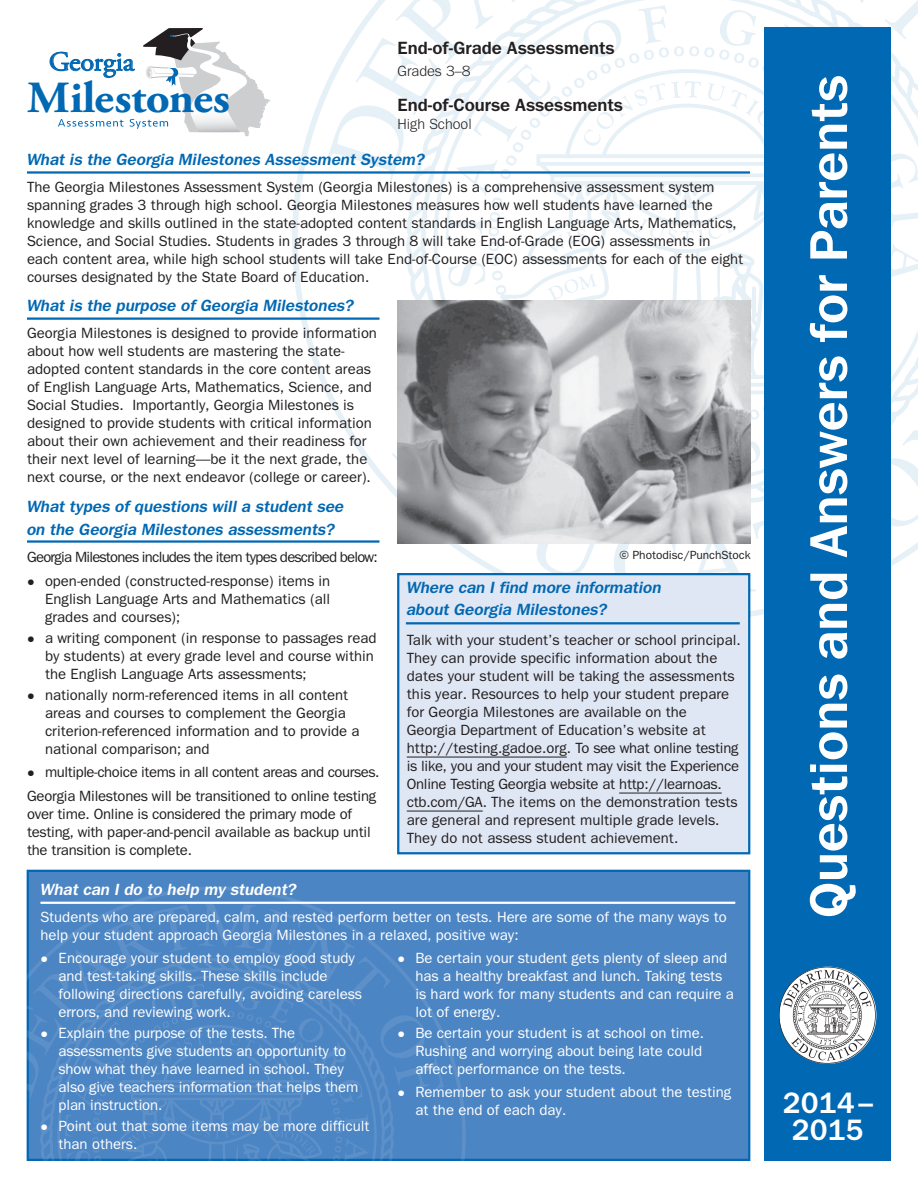
<style>
.page{position:relative;width:918px;height:1188px;background:#fff}
.page>*{position:absolute;margin:0;border:0;box-sizing:border-box;transform-origin:0 0}
.t1{font:700 54px "Tee Franklin";color:#fff}
.t2{font:700 44.4px "Adobe Garamond Pro";letter-spacing:-.01em;color:#0168b3;scale:1.05 1}
.t3{font:700 30px/27px "Tee Franklin";color:#fff;text-align:center}
.t4{font:26.85px "Adobe Garamond Pro";color:#0168b3;scale:1.05 1}
.t5{font:700 18px "Tee Franklin";color:#231f20}
.t6{font:italic 700 16.5px/21.6px "Tee Franklin";color:#0168b3}
.t7{font:italic 700 16.5px "Tee Franklin";color:#fff}
.t8{font:500 15px/18px "Tee Franklin";color:#231f20}
.t9{font:500 15px/18px "Tee Franklin";color:#fff}
.t10{font:500 15px "Tee Franklin";letter-spacing:-.05em;color:#231f20}
.t11{font:15px "Tee Franklin";color:#231f20}
.t12{font:500 12px "Tee Franklin";color:#231f20}
.s1{font-family:"Uni Math 2";font-weight:400}
</style>
<div class="page">
<svg style="left:292px;top:82px;width:473px;height:540px"></svg>
<svg style="left:430px;top:0;width:488px;height:387px"></svg>
<svg style="left:488px;top:46px;width:220px;height:254px"></svg>
<svg style="left:500px;top:69px;width:265px;height:318px"></svg>
<svg style="left:547px;top:274px;width:51px;height:26px"></svg>
<svg style="left:545px;top:229px;width:42px;height:23px"></svg>
<svg style="left:635px;top:218px;width:102px;height:26px"></svg>
<svg style="left:671px;top:81px;width:30px;height:17px"></svg>
<svg style="left:584px;top:83px;width:81px;height:63px"></svg>
<svg style="left:448px;top:262px;width:37px;height:25px"></svg>
<svg style="left:445px;top:207px;width:38px;height:34px"></svg>
<svg style="left:583px;top:19px;width:39px;height:39px"></svg>
<svg style="left:638px;top:5px;width:29px;height:39px"></svg>
<svg style="left:891px;top:153px;width:27px;height:36px"></svg>
<svg style="left:891px;top:206px;width:27px;height:21px"></svg>
<svg style="left:891px;top:244px;width:27px;height:37px"></svg>
<svg style="left:392px;top:410px;width:6px;height:128px"></svg>
<svg style="left:536px;top:387px;width:382px;height:211px"></svg>
<svg style="left:327px;top:0;width:224px;height:196px"></svg>
<div style="left:27px;top:870px;width:723px;height:291px;background:#4c85c3;border:2px solid #0168b3"></div>
<div style="left:765px;top:27px;width:126px;height:1134px;background:#0168b3"></div>
<svg style="left:50px;top:28px;width:220px;height:108px"></svg>
<svg style="left:779px;top:967px;width:97px;height:97px"></svg>
<hr style="left:27px;top:171px;width:723px;height:3px;background:#0168b3">
<img style="left:398px;top:300px;width:352px;height:244px">
<hr style="left:27px;top:317px;width:353px;height:3px;background:#0168b3">
<div style="left:397px;top:573px;width:353px;height:281px;background:#e0e7f4;border:2px solid #0168b3"></div>
<hr style="left:407px;top:757px;width:160px;height:1px;background:#231f20">
<hr style="left:619px;top:793px;width:103px;height:1px;background:#231f20">
<hr style="left:407px;top:811px;width:76px;height:1px;background:#231f20">
<hr style="left:406px;top:622px;width:334px;height:2px;background:#0168b3">
<hr style="left:27px;top:540px;width:353px;height:3px;background:#0168b3">
<hr style="left:40px;top:902px;width:695px;height:2px;background:#fff">
<svg style="left:26px;top:886px;width:440px;height:275px"></svg>
<svg style="left:26px;top:902px;width:418px;height:259px"></svg>
<svg style="left:708px;top:0;width:210px;height:146px"></svg>
<h3 class="t4" style="left:49px;top:46px;width:83px">Georgia</h3>
<h2 class="t2" style="left:27px;top:72px;width:194px">Milestones</h2>
<p class="t5" style="left:398px;top:37px;width:219px">End-of-Grade Assessments</p>
<p class="t11" style="left:398px;top:62px;width:75px">Grades 3–8</p>
<p class="t5" style="left:398px;top:94px;width:227px">End-of-Course Assessments</p>
<p class="t11" style="left:398px;top:115px;width:76px">High School</p>
<p class="t6" style="left:27px;top:149px;width:399px">What is the Georgia Milestones Assessment System?</p>
<p class="t8" style="left:27px;top:178px;width:718px">The Georgia Milestones Assessment System (Georgia Milestones) is a comprehensive assessment system spanning grades 3 through high school. Georgia Milestones measures how well students have learned the knowledge and skills outlined in the state-adopted content standards in English Language Arts, Mathematics, Science, and Social Studies. Students in grades 3 through 8 will take End-of-Grade (EOG) assessments in each content area, while high school students will take End-of-Course (EOC) assessments for each of the eight courses designated by the State Board of Education.</p>
<p class="t6" style="left:27px;top:295px;width:328px">What is the purpose of Georgia Milestones?</p>
<p class="t8" style="left:27px;top:324px;width:352px">Georgia Milestones is designed to provide information about how well students are mastering the state&shy;adopted content standards in the core content areas of English Language Arts, Mathematics, Science, and Social Studies. Importantly, Georgia Milestones is designed to provide students with critical information about their own achievement and their readiness for their next level of learning—be it the next grade, the next course, or the next endeavor (college or career).</p>
<p class="t6" style="left:27px;top:494px;width:319px;line-height:23.4px">What types of questions will a student see on the Georgia Milestones assessments?</p>
<p class="t10" style="left:27px;top:548px;width:352px">Georgia Milestones includes the item types described below:</p>
<p class="t8" style="left:45px;top:572px;width:287px;text-align:justify;text-indent:-18px"><span class="s1">•</span> open-ended (constructed-response) items in English Language Arts and Mathematics (all grades and courses);</p>
<p class="t8" style="left:45px;top:629px;width:333px;text-indent:-18px"><span class="s1">•</span> a writing component (in response to passages read by students) at every grade level and course within the English Language Arts assessments;</p>
<p class="t8" style="left:45px;top:686px;width:316px;text-indent:-18px"><span class="s1">•</span> nationally norm-referenced items in all content areas and courses to complement the Georgia criterion-referenced information and to provide a national comparison; and</p>
<p class="t8" style="left:27px;top:760px;width:354px;line-height:24px"><span class="s1">•</span> multiple-choice items in all content areas and courses.<br>Georgia Milestones will be transitioned to online testing</p>
<p class="t8" style="left:27px;top:805px;width:345px">over time. Online is considered the primary mode of testing, with paper-and-pencil available as backup until the transition is complete.</p>
<p class="t12" style="left:620px;top:547px;width:133px">© Photodisc/PunchStock</p>
<p class="t6" style="left:407px;top:577px;width:256px">Where can I find more information about Georgia Milestones?</p>
<p class="t8" style="left:407px;top:630px;width:335px">Talk with your student’s teacher or school principal.<br>They can provide specific information about the dates your student will be taking the assessments this year. Resources to help your student prepare for Georgia Milestones are available on the<br>Georgia Department of Education’s website at http://testing.gadoe.org. To see what online testing is like, you and your student may visit the Experience Online Testing Georgia website at http://learnoas. ctb.com/GA. The items on the demonstration tests are general and represent multiple grade levels.<br>They do not assess student achievement.</p>
<p class="t7" style="left:40px;top:880px;width:257px">What can I do to help my student?</p>
<p class="t9" style="left:40px;top:908px;width:688px">Students who are prepared, calm, and rested perform better on tests. Here are some of the many ways to help your student approach Georgia Milestones in a relaxed, positive way:</p>
<p class="t9" style="left:58px;top:949px;width:305px;text-indent:-18px"><span class="s1">•</span> Encourage your student to employ good study and test-taking skills. These skills include following directions carefully, avoiding careless errors, and reviewing work.</p>
<p class="t9" style="left:58px;top:1024px;width:301px;text-indent:-18px"><span class="s1">•</span> Explain the purpose of the tests. The assessments give students an opportunity to show what they have learned in school. They also give teachers information that helps them plan instruction.</p>
<p class="t9" style="left:59px;top:1117px;width:313px;text-indent:-18px"><span class="s1">•</span> Point out that some items may be more difficult than others.</p>
<p class="t9" style="left:416px;top:949px;width:320px;text-indent:-18px"><span class="s1">•</span> Be certain your student gets plenty of sleep and has a healthy breakfast and lunch. Taking tests is hard work for many students and can require a lot of energy.</p>
<p class="t9" style="left:416px;top:1024px;width:290px;text-indent:-18px"><span class="s1">•</span> Be certain your student is at school on time.<br>Rushing and worrying about being late could affect performance on the tests.</p>
<p class="t9" style="left:416px;top:1083px;width:317px;text-indent:-18px"><span class="s1">•</span> Remember to ask your student about the testing at the end of each day.</p>
<h1 class="t1" style="left:797px;top:918px;width:844px;rotate:-90deg">Questions and Answers for Parents</h1>
<h3 class="t3" style="left:783px;top:1090px;width:92px">2014–<br>2015</h3>
</div>
